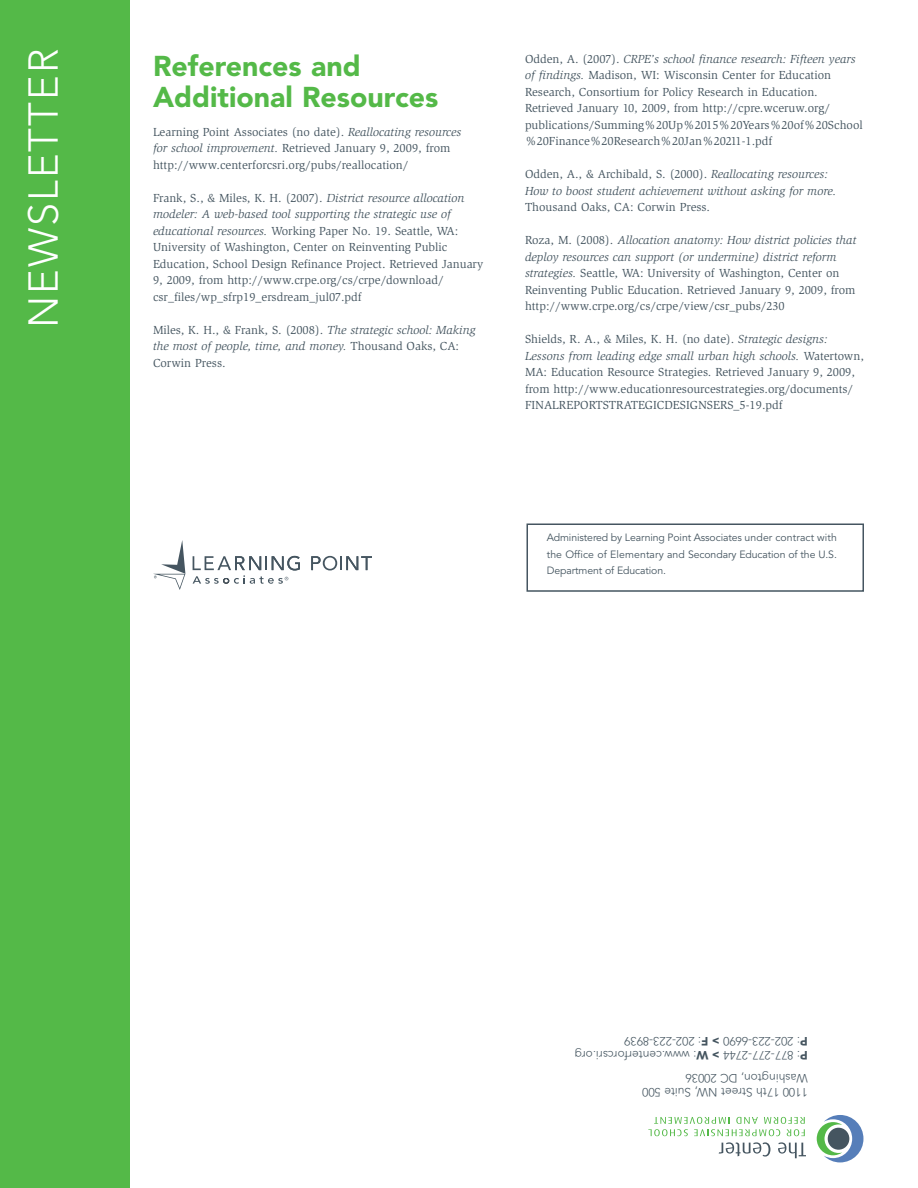
<style>
.page{position:relative;width:918px;height:1188px;background:#fff}
.page>*{position:absolute;margin:0;border:0;box-sizing:border-box;transform-origin:0 0}
.t1{font:300 41.4px "Avenir";letter-spacing:.05em;color:#fff}
.t2{font:900 28.5px/31.5px "Avenir";color:#54b948}
.t3{font:12px/16.5px "Slimbach";color:#455560}
.t4{font:300 12px/14.4px "Avenir";color:#455560}
.t5{font:italic 12px/16.5px "Slimbach";color:#455560}
.t6{font:10.5px/16.5px "Avenir";letter-spacing:-.01em;color:#455560;text-align:justify}
.s1{font-style:italic}
.s2{font-style:normal}
.s3{font-weight:900}
</style>
<div class="page">
<div style="left:0;top:0;width:129px;height:1188px;background:#54b948"></div>
<svg style="left:817px;top:1115px;width:46px;height:47px"></svg>
<div style="left:828px;top:1128px;width:21px;height:22px;background:#455560;border-radius:50%"></div>
<svg style="left:648px;top:1117px;width:157px;height:19px"></svg>
<svg style="left:778px;top:1142px;width:28px;height:16px"></svg>
<svg style="left:719px;top:1142px;width:51px;height:15px"></svg>
<svg style="left:311px;top:556px;width:61px;height:14px"></svg>
<svg style="left:153px;top:540px;width:32px;height:50px"></svg>
<svg style="left:193px;top:556px;width:107px;height:28px"></svg>
<div style="left:526px;top:524px;width:338px;height:68px;border:2px solid #455560"></div>
<h1 class="t1" style="left:19px;top:328px;width:281px;rotate:-90deg">NEWSLETTER</h1>
<h2 class="t2" style="left:153px;top:50px;width:287px">References and<br>Additional Resources</h2>
<p class="t3" style="left:153px;top:123px;width:310px">Learning Point Associates (no date). <span class="s1">Reallocating resources for school improvement.</span> Retrieved January 9, 2009, from http://www.centerforcsri.org/pubs/reallocation/</p>
<p class="t3" style="left:153px;top:189px;width:332px">Frank, S., &amp; Miles, K. H. (2007). <span class="s1">District resource allocation modeler: A web-based tool supporting the strategic use of educational resources.</span> Working Paper No. 19. Seattle, WA:<br>University of Washington, Center on Reinventing Public Education, School Design Refinance Project. Retrieved January 9, 2009, from http://www.crpe.org/cs/crpe/download/ csr_files/wp_sfrp19_ersdream_jul07.pdf</p>
<p class="t3" style="left:153px;top:321px;width:324px">Miles, K. H., &amp; Frank, S. (2008). <span class="s1">The strategic school: Making the most of people, time, and money.</span> Thousand Oaks, CA:<br>Corwin Press.</p>
<p class="t3" style="left:525px;top:51px;width:339px">Odden, A. (2007). <span class="s1">CRPE’s school finance research: Fifteen years of findings.</span> Madison, WI: Wisconsin Center for Education Research, Consortium for Policy Research in Education.<br>Retrieved January 10, 2009, from http://cpre.wceruw.org/ publications/Summing%20Up%2015%20Years%20of%20School %20Finance%20Research%20Jan%20211-1.pdf</p>
<p class="t5" style="left:525px;top:166px;width:313px"><span class="s2">Odden, A., &amp; Archibald, S. (2000).</span> Reallocating resources:<br>How to boost student achievement without asking for more.</p>
<p class="t3" style="left:525px;top:199px;width:187px">Thousand Oaks, CA: Corwin Press.</p>
<p class="t3" style="left:525px;top:232px;width:333px">Roza, M. (2008). <span class="s1">Allocation anatomy: How district policies that deploy resources can support (or undermine) district reform strategies.</span> Seattle, WA: University of Washington, Center on Reinventing Public Education. Retrieved January 9, 2009, from http://www.crpe.org/cs/crpe/view/csr_pubs/230</p>
<p class="t3" style="left:525px;top:331px;width:340px">Shields, R. A., &amp; Miles, K. H. (no date). <span class="s1">Strategic designs:<br>Lessons from leading edge small urban high schools.</span> Watertown, MA: Education Resource Strategies. Retrieved January 9, 2009, from http://www.educationresourcestrategies.org/documents/ FINALREPORTSTRATEGICDESIGNSERS_5-19.pdf</p>
<p class="t6" style="left:547px;top:530px;width:292px">Administered by Learning Point Associates under contract with the Office of Elementary and Secondary Education of the U.S.<br>Department of Education.</p>
<p class="t4" style="left:808px;top:1062px;width:235px;line-height:13.5px;rotate:-180deg"><span class="s3">P</span>: 877-277-2744 <span class="s3">&gt; W</span>: www.centerforcsri.org<br><span class="s3">P</span>: 202-223-6690 <span class="s3">&gt; F</span>: 202-223-8939</p>
<p class="t4" style="left:808px;top:1099px;width:167px;rotate:-180deg">1100 17th Street NW, Suite 500<br>Washington, DC 20036</p>
</div>
